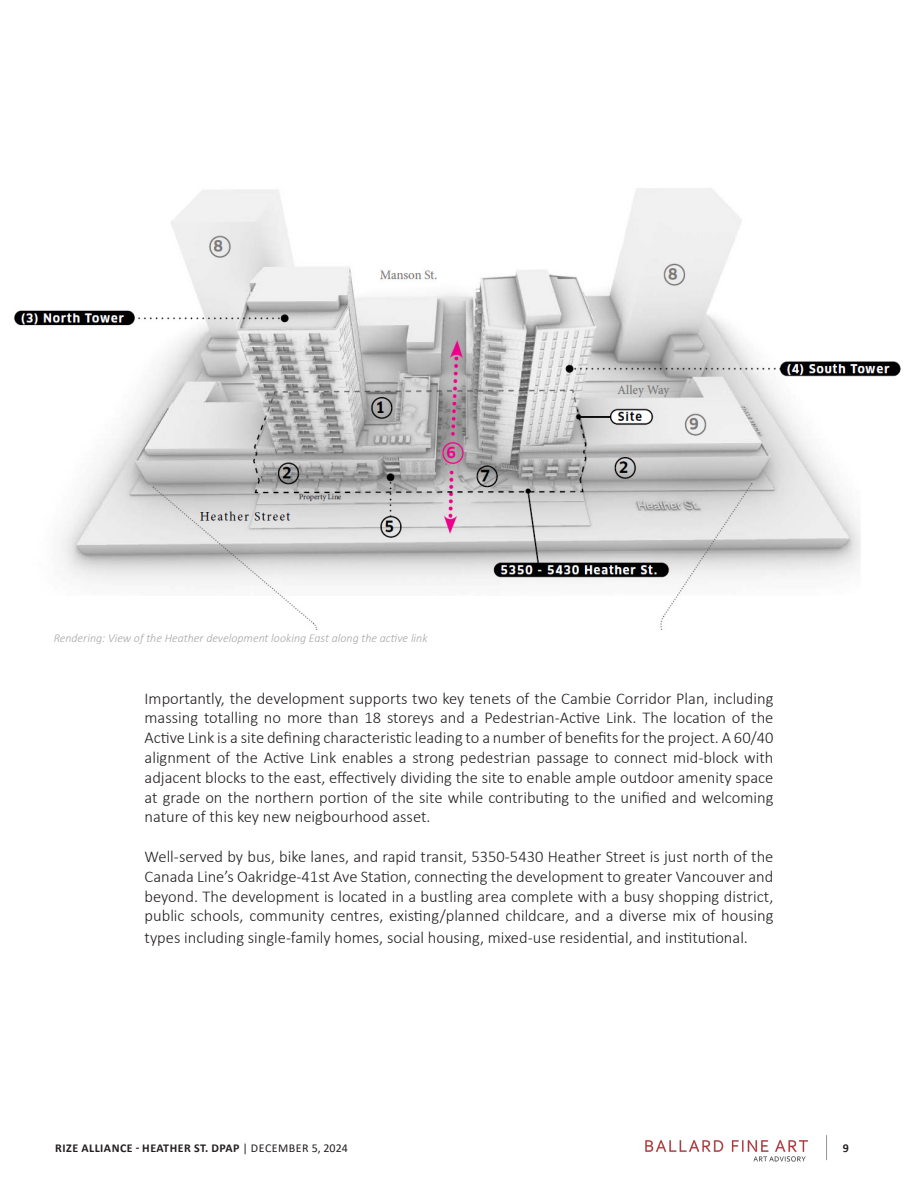
<style>
.page{position:relative;width:918px;height:1188px;background:#fff}
.page>*{position:absolute;margin:0;border:0;box-sizing:border-box;transform-origin:0 0}
.t1{font:300 16.5px/19.8px "Calibri";color:#231f20;text-align:justify}
.t2{font:italic 300 12px "Calibri";color:#a6a6a6}
.t3{font:700 12px "Calibri";letter-spacing:.04em;color:#231f20}
.s1{font-weight:400}
</style>
<div class="page">
<img style="left:645px;top:1140px;width:163px;height:22px">
<svg style="left:826px;top:1135px;width:1px;height:25px"></svg>
<img style="left:14px;top:188px;width:887px;height:442px">
<div style="left:1px;top:598px;width:194px;height:44px;background:#fff"></div>
<p class="t2" style="left:54px;top:630px;width:375px">Rendering: View of the Heather development looking East along the active link</p>
<p class="t1" style="left:145px;top:688px;width:630px">Importantly, the development supports two key tenets of the Cambie Corridor Plan, including massing totalling no more than 18 storeys and a Pedestrian-Active Link. The location of the Active Link is a site defining characteristic leading to a number of benefits for the project. A 60/40 alignment of the Active Link enables a strong pedestrian passage to connect mid-block with adjacent blocks to the east, effectively dividing the site to enable ample outdoor amenity space at grade on the northern portion of the site while contributing to the unified and welcoming nature of this key new neigbourhood asset.</p>
<p class="t1" style="left:145px;top:846px;width:630px">Well-served by bus, bike lanes, and rapid transit, 5350-5430 Heather Street is just north of the Canada Line’s Oakridge-41st Ave Station, connecting the development to greater Vancouver and beyond. The development is located in a bustling area complete with a busy shopping district, public schools, community centres, existing/planned childcare, and a diverse mix of housing</p>
<p class="t1" style="left:145px;top:927px;width:605px">types including single-family homes, social housing, mixed-use residential, and institutional.</p>
<p class="t3" style="left:55px;top:1140px;width:294px">RIZE ALLIANCE - HEATHER ST. DPAP <span class="s1">| DECEMBER 5, 2024</span></p>
<p class="t3" style="left:843px;top:1140px;width:8px">9</p>
</div>
